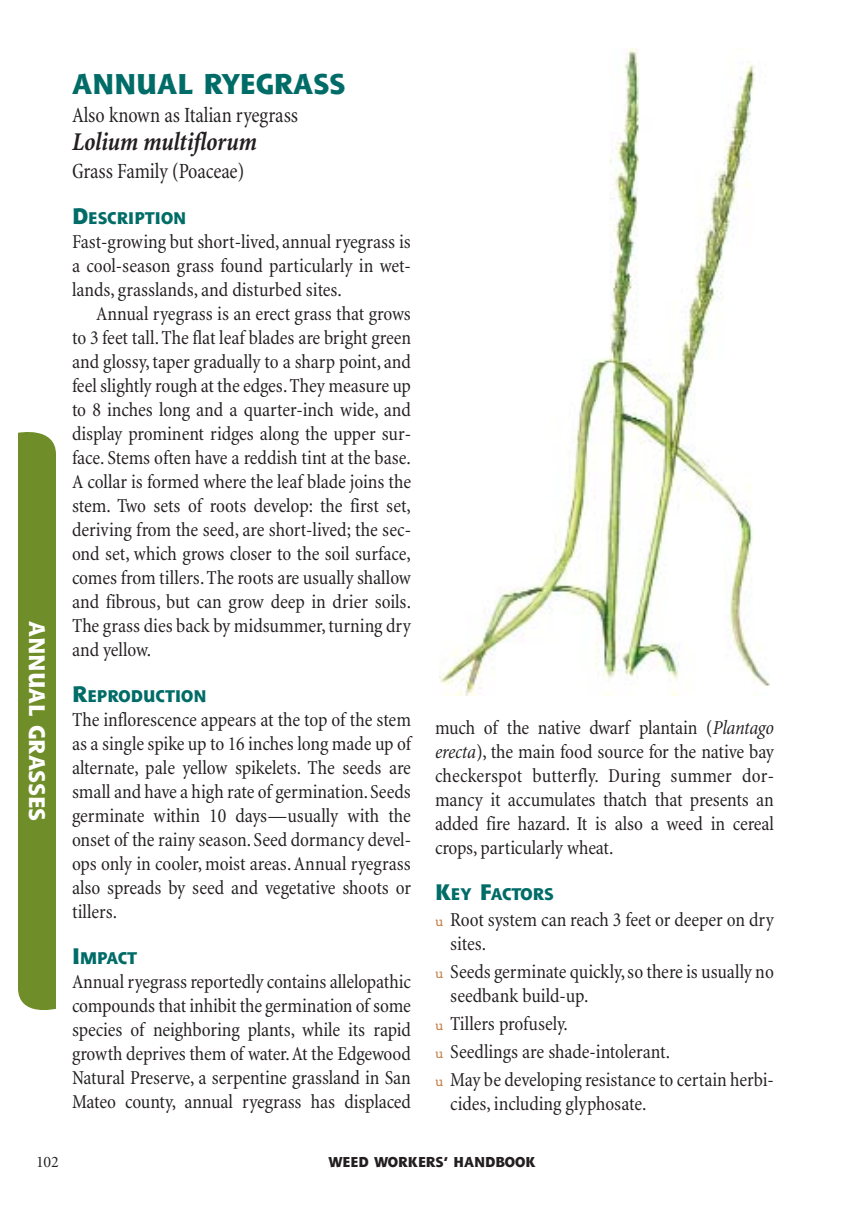
<style>
.page{position:relative;width:864px;height:1224px;background:#fff}
.page>*{position:absolute;margin:0;border:0;box-sizing:border-box;transform-origin:0 0}
.t1{font:800 28px "Shannon";letter-spacing:-.005em;color:#006c67}
.t2{font:26px "Minion MM It 578 465 11";letter-spacing:-.015em;color:#231f20;scale:.95 1}
.t3{font:22px "Minion MM 367 465 11";letter-spacing:-.005em;color:#231f20;scale:.95 1}
.t4{font:800 22px "Shannon";color:#fff}
.t5{font:20px/24px "Minion MM 367 465 11";letter-spacing:-.005em;color:#231f20;text-align:justify}
.t6{font:800 16.4px "Shannon";color:#006c67}
.t7{font:16px "Minion";color:#231f20}
.t8{font:800 14px "Shannon";letter-spacing:-.005em;color:#231f20}
.s1{font-size:22px}
.s2{font-family:"Minion MM It 367 465 11"}
.s3{font-family:"Courier";font-size:14px;color:#c17537}
</style>
<div class="page">
<div style="left:18px;top:432px;width:38px;height:578px;background:#6f8d28"></div>
<img style="left:440px;top:48px;width:329px;height:648px">
<p class="t4" style="left:46px;top:621px;width:202px;rotate:90deg">ANNUAL GRASSES</p>
<h1 class="t1" style="left:72px;top:72px;width:275px">ANNUAL RYEGRASS</h1>
<p class="t3" style="left:72px;top:106px;width:240px">Also known as Italian ryegrass</p>
<h2 class="t2" style="left:72px;top:131px;width:196px">Lolium multiflorum</h2>
<p class="t3" style="left:72px;top:162px;width:183px">Grass Family (Poaceae)</p>
<p class="t6" style="left:72px;top:211px;width:116px"><span class="s1">D</span>ESCRIPTION</p>
<p class="t5" style="left:72px;top:231px;width:341px">Fast-growing but short-lived, annual ryegrass is a cool-season grass found particularly in wet&shy;lands, grasslands, and disturbed sites.</p>
<p class="t5" style="left:72px;top:303px;width:341px;text-indent:24px">Annual ryegrass is an erect grass that grows to 3 feet tall. The flat leaf blades are bright green and glossy, taper gradually to a sharp point, and feel slightly rough at the edges.They measure up to 8 inches long and a quarter-inch wide, and display prominent ridges along the upper sur&shy;face. Stems often have a reddish tint at the base.<br>A collar is formed where the leaf blade joins the stem. Two sets of roots develop: the first set, deriving from the seed, are short-lived; the sec&shy;ond set, which grows closer to the soil surface, comes from tillers. The roots are usually shallow and fibrous, but can grow deep in drier soils.<br>The grass dies back by midsummer, turning dry and yellow.</p>
<p class="t6" style="left:72px;top:689px;width:136px"><span class="s1">R</span>EPRODUCTION</p>
<p class="t5" style="left:72px;top:709px;width:341px">The inflorescence appears at the top of the stem as a single spike up to 16 inches long made up of alternate, pale yellow spikelets. The seeds are small and have a high rate of germination.Seeds germinate within 10 days—usually with the onset of the rainy season. Seed dormancy devel&shy;ops only in cooler, moist areas. Annual ryegrass also spreads by seed and vegetative shoots or tillers.</p>
<p class="t6" style="left:72px;top:951px;width:67px"><span class="s1">I</span>MPACT</p>
<p class="t5" style="left:72px;top:971px;width:341px">Annual ryegrass reportedly contains allelopathic compounds that inhibit the germination of some species of neighboring plants, while its rapid growth deprives them of water.At the Edgewood Natural Preserve, a serpentine grassland in San Mateo county, annual ryegrass has displaced</p>
<p class="t5" style="left:435px;top:717px;width:341px">much of the native dwarf plantain (<span class="s2">Plantago erecta</span>), the main food source for the native bay checkerspot butterfly. During summer dor&shy;mancy it accumulates thatch that presents an added fire hazard. It is also a weed in cereal crops, particularly wheat.</p>
<p class="t6" style="left:435px;top:888px;width:120px"><span class="s1">K</span>EY <span class="s1">F</span>ACTORS</p>
<p class="t5" style="left:450px;top:909px;width:325px;text-indent:-15px"><span class="s3">u</span> Root system can reach 3 feet or deeper on dry sites.</p>
<p class="t5" style="left:450px;top:961px;width:325px;text-indent:-15px"><span class="s3">u</span> Seeds germinate quickly,so there is usually no seedbank build-up.</p>
<p class="t5" style="left:435px;top:1011px;width:341px;line-height:28px;text-align:left"><span class="s3">u</span> Tillers profusely.<br><span class="s3">u</span> Seedlings are shade-intolerant.<br><span class="s3">u</span> May be developing resistance to certain herbi-</p>
<p class="t5" style="left:450px;top:1093px;width:198px">cides, including glyphosate.</p>
<p class="t7" style="left:36px;top:1156px;width:24px">102</p>
<p class="t8" style="left:328px;top:1157px;width:209px">WEED WORKERS’ HANDBOOK</p>
</div>
